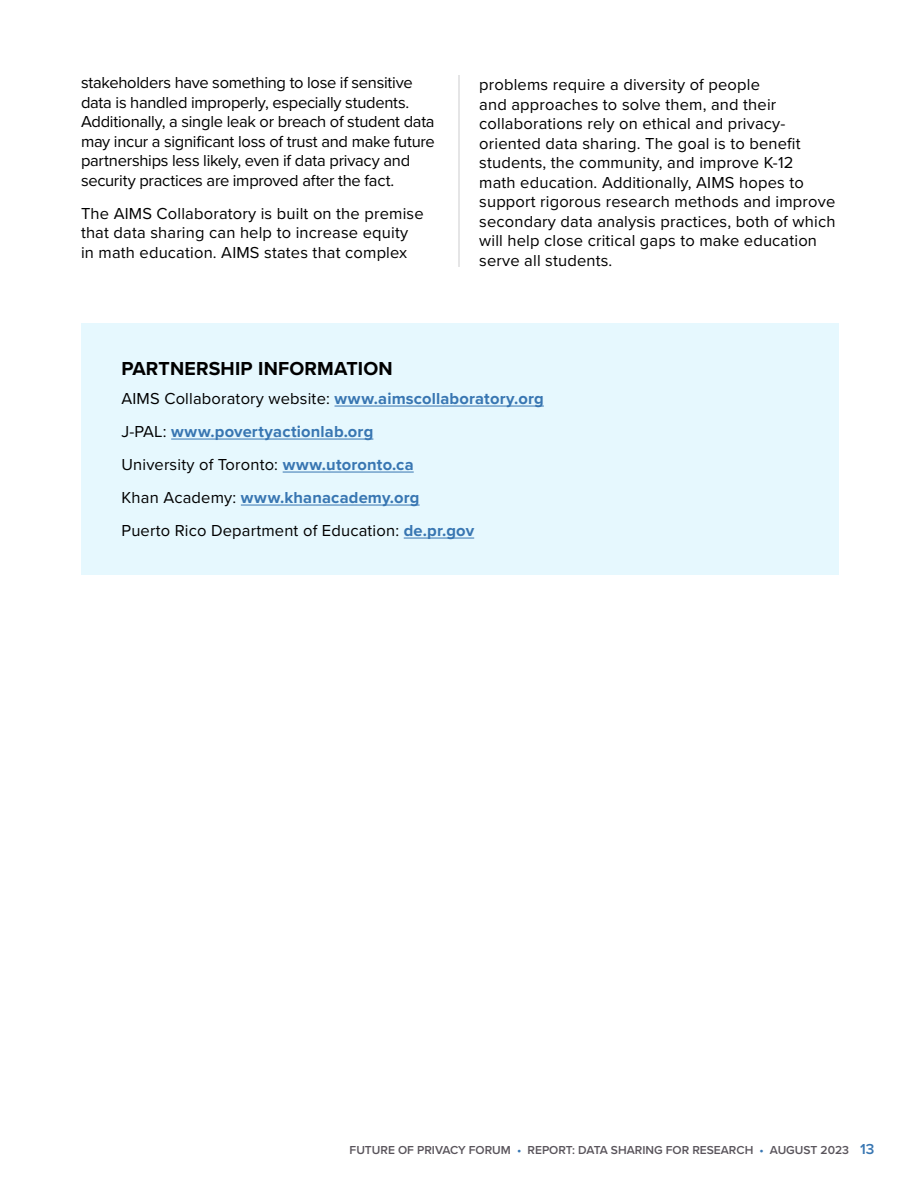
<style>
.page{position:relative;width:918px;height:1188px;background:#fff}
.page>*{position:absolute;margin:0;border:0;box-sizing:border-box;transform-origin:0 0}
.t1{font:700 19.5px "Proxima Nova";letter-spacing:.01em;color:#000}
.t2{font:16.5px/19.5px "Proxima Nova";letter-spacing:.01em;color:#000}
.t3{font:16.5px/19.5px "Proxima Nova";letter-spacing:-.015em;color:#000}
.t4{font:600 12px "Proxima Nova";color:#59545b}
.s1{font-weight:700;color:#3876b2}
.s2{color:#3876b2}
.s3{font-size:15px;color:#3876b2}
</style>
<div class="page">
<hr style="left:459px;top:75px;width:1px;height:192px;background:#cdccce">
<div style="left:81px;top:323px;width:757px;height:251px;background:#e6f8fe"></div>
<hr style="left:335px;top:406px;width:209px;height:1px;background:#3876b2">
<hr style="left:171px;top:439px;width:202px;height:1px;background:#3876b2">
<hr style="left:283px;top:472px;width:131px;height:1px;background:#3876b2">
<hr style="left:241px;top:505px;width:179px;height:1px;background:#3876b2">
<hr style="left:404px;top:538px;width:70px;height:1px;background:#3876b2">
<p class="t3" style="left:81px;top:72px;width:355px">stakeholders have something to lose if sensitive data is handled improperly, especially students.<br>Additionally, a single leak or breach of student data may incur a significant loss of trust and make future partnerships less likely, even if data privacy and security practices are improved after the fact.</p>
<p class="t2" style="left:81px;top:203px;width:344px">The AIMS Collaboratory is built on the premise that data sharing can help to increase equity in math education. AIMS states that complex</p>
<p class="t2" style="left:479px;top:74px;width:358px">problems require a diversity of people<br>and approaches to solve them, and their collaborations rely on ethical and privacy&shy;oriented data sharing. The goal is to benefit students, the community, and improve K-12<br>math education. Additionally, AIMS hopes to support rigorous research methods and improve secondary data analysis practices, both of which will help close critical gaps to make education serve all students.</p>
<p class="t1" style="left:122px;top:354px;width:273px">PARTNERSHIP INFORMATION</p>
<p class="t2" style="left:122px;top:381px;width:424px;line-height:33px">AIMS Collaboratory website: <span class="s1">www.aimscollaboratory.org </span>J-PAL: <span class="s1">www.povertyactionlab.org<br></span>University of Toronto: <span class="s1">www.utoronto.ca<br></span>Khan Academy: <span class="s1">www.khanacademy.org<br></span>Puerto Rico Department of Education: <span class="s1">de.pr.gov</span></p>
<p class="t4" style="left:350px;top:1141px;width:526px">FUTURE OF PRIVACY FORUM <span class="s2">•</span> REPORT: DATA SHARING FOR RESEARCH <span class="s2">•</span> AUGUST 2023 <span class="s3">13</span></p>
</div>
